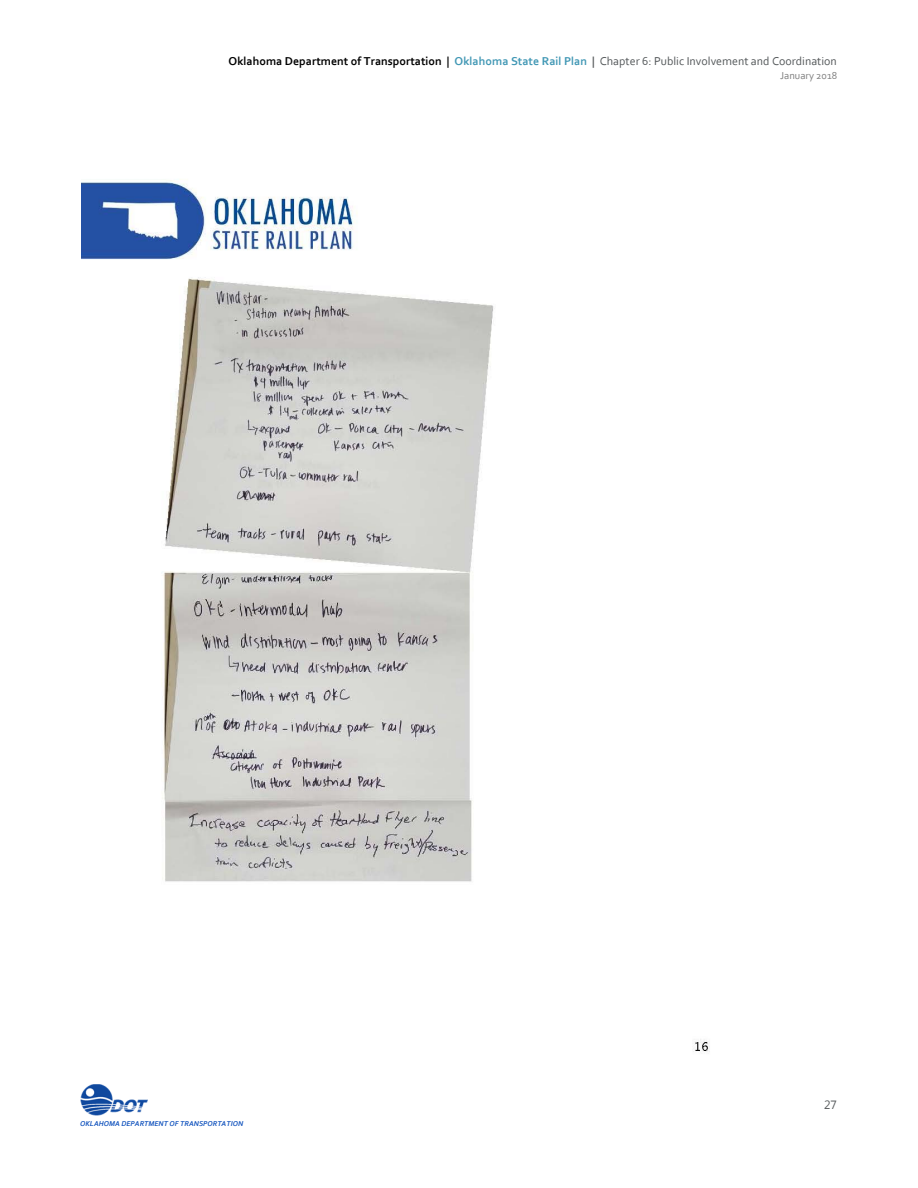
<style>
.page{position:relative;width:918px;height:1188px;background:#fff}
.page>*{position:absolute;margin:0;border:0;box-sizing:border-box;transform-origin:0 0}
.t1{font:12px "Corbel";color:#54585a}
.t2{font:12px "Segoe UI";color:#54585a}
.t3{font:10.5px "Corbel";color:#7e7e7e}
.t4{font:italic 700 7.5px "Corbel";color:#1757bf}
.s1{font-weight:700;color:#000}
.s2{font-weight:700;color:#4298b5}
.s3{font-weight:700}
</style>
<div class="page">
<img style="left:80px;top:1084px;width:67px;height:32px">
<img style="left:81px;top:180px;width:629px;height:872px">
<p class="t1" style="left:229px;top:56px;width:610px"><span class="s1">Oklahoma Department of Transportation |</span> <span class="s2">Oklahoma State Rail Plan</span> <span class="s3">|</span> Chapter 6: Public Involvement and Coordination</p>
<p class="t3" style="left:780px;top:71px;width:58px">January 2018</p>
<p class="t4" style="left:80px;top:1120px;width:164px">OKLAHOMA DEPARTMENT OF TRANSPORTATION</p>
<p class="t2" style="left:824px;top:1096px;width:14px">27</p>
</div>
